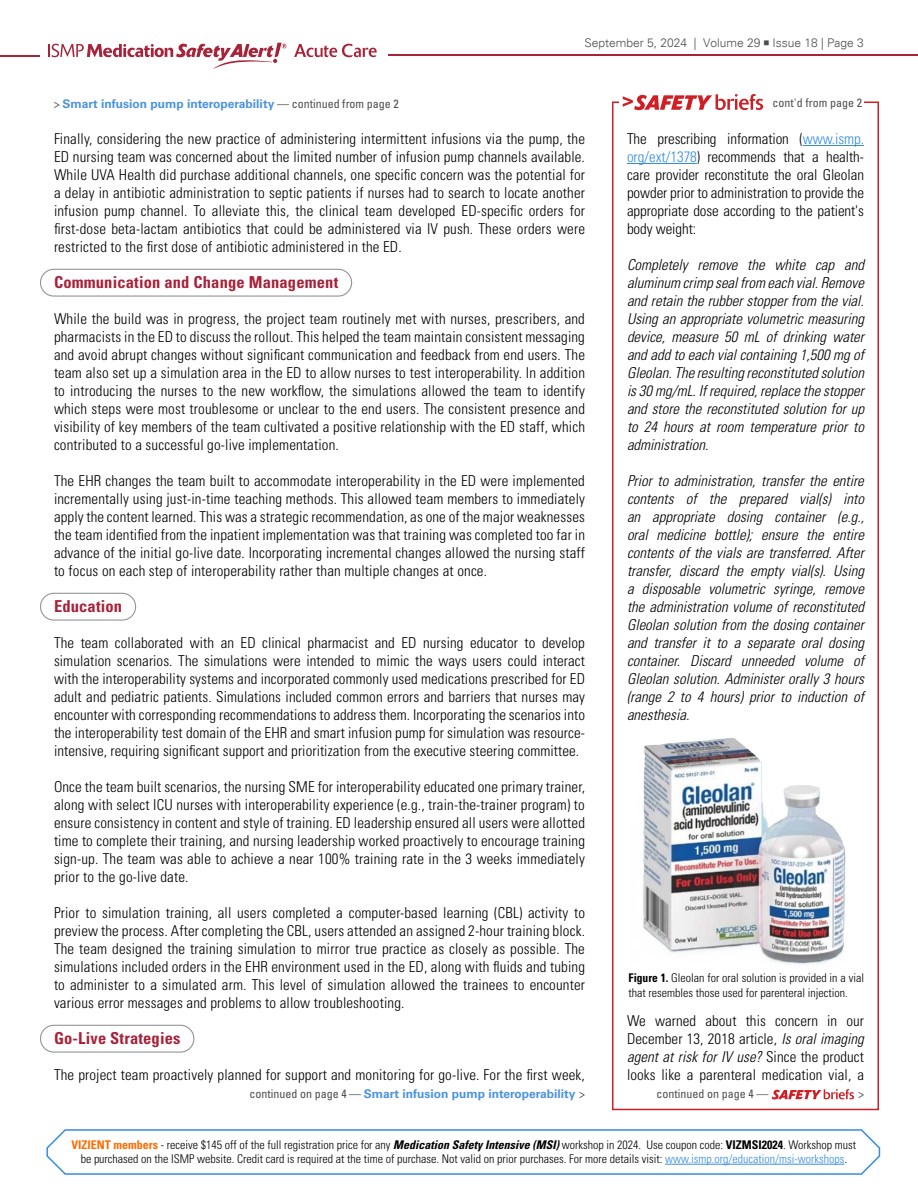
<style>
.page{position:relative;width:918px;height:1188px;background:#fff}
.page>*{position:absolute;margin:0;border:0;box-sizing:border-box;transform-origin:0 0}
.t1{font:700 condensed 16.5px "Univers LT Std";letter-spacing:.01em;color:#a7233a}
.t2{font:300 condensed 15px/18px "Univers LT Std";letter-spacing:.01em;color:#000;text-align:justify}
.t3{font:italic 300 condensed 15px/18px "Univers LT Std";color:#000;text-align:justify}
.t4{font:300 condensed 12px/15px "Univers LT Std";color:#000}
.t5{font:700 12px "Univers LT Std";color:#4b93df}
.t6{font:300 12px "Univers";color:#4d4d4f}
.t7{font:condensed 12px "Univers LT Std";color:#4d4d4f}
.s1{font-family:"Minion Pro";font-weight:400;font-size:16.5px}
.s2{font-weight:400;font-stretch:condensed;color:#4d4d4f}
.s3{color:#368ddd}
.s4{font-weight:700}
.s5{font-style:italic}
.s6{font-weight:700;color:#ff6b00}
.s7{font-weight:700;font-style:italic}
</style>
<div class="page">
<hr style="left:388px;top:55px;width:530px;height:1px;background:#a7233a">
<hr style="left:0;top:55px;width:40px;height:2px;background:#a7233a">
<svg style="left:294px;top:44px;width:83px;height:13px"></svg>
<svg style="left:49px;top:43px;width:238px;height:26px"></svg>
<div style="left:40px;top:269px;width:312px;height:28px;border:1px solid #939598;border-radius:13px"></div>
<div style="left:40px;top:593px;width:96px;height:28px;border:1px solid #939598;border-radius:13px"></div>
<div style="left:40px;top:1025px;width:154px;height:28px;border:1px solid #939598;border-radius:13px"></div>
<hr style="left:803px;top:145px;width:61px;height:1px;background:#368ddd">
<hr style="left:627px;top:163px;width:70px;height:1px;background:#368ddd">
<div style="left:612px;top:102px;width:267px;height:1008px;border:2px solid #cf1f25"></div>
<div style="left:620px;top:92px;width:151px;height:22px;background:#fff"></div>
<svg style="left:623px;top:94px;width:140px;height:16px"></svg>
<div style="left:766px;top:97px;width:98px;height:10px;background:#fff"></div>
<svg style="left:772px;top:1089px;width:82px;height:10px"></svg>
<img style="left:643px;top:738px;width:203px;height:226px">
<svg style="left:46px;top:1129px;width:835px;height:46px"></svg>
<hr style="left:665px;top:1164px;width:179px;height:1px;background:#368ddd">
<p class="t6" style="left:584px;top:35px;width:281px">September 5, 2024 | Volume 29 <span class="s1">■</span> Issue 18 | Page 3</p>
<p class="t5" style="left:54px;top:97px;width:346px"><span class="s2">&gt;</span> Smart infusion pump interoperability <span class="s2">— continued from page 2</span></p>
<p class="t2" style="left:54px;top:130px;width:533px">Finally, considering the new practice of administering intermittent infusions via the pump, the ED nursing team was concerned about the limited number of infusion pump channels available.<br>While UVA Health did purchase additional channels, one specific concern was the potential for a delay in antibiotic administration to septic patients if nurses had to search to locate another infusion pump channel. To alleviate this, the clinical team developed ED-specific orders for first-dose beta-lactam antibiotics that could be administered via IV push. These orders were restricted to the first dose of antibiotic administered in the ED.</p>
<p class="t1" style="left:54px;top:272px;width:286px">Communication and Change Management</p>
<p class="t2" style="left:54px;top:310px;width:533px">While the build was in progress, the project team routinely met with nurses, prescribers, and pharmacists in the ED to discuss the rollout. This helped the team maintain consistent messaging and avoid abrupt changes without significant communication and feedback from end users. The team also set up a simulation area in the ED to allow nurses to test interoperability. In addition to introducing the nurses to the new workflow, the simulations allowed the team to identify which steps were most troublesome or unclear to the end users. The consistent presence and visibility of key members of the team cultivated a positive relationship with the ED staff, which contributed to a successful go-live implementation.</p>
<p class="t2" style="left:54px;top:472px;width:533px">The EHR changes the team built to accommodate interoperability in the ED were implemented incrementally using just-in-time teaching methods. This allowed team members to immediately apply the content learned. This was a strategic recommendation, as one of the major weaknesses the team identified from the inpatient implementation was that training was completed too far in advance of the initial go-live date. Incorporating incremental changes allowed the nursing staff to focus on each step of interoperability rather than multiple changes at once.</p>
<p class="t1" style="left:54px;top:596px;width:70px">Education</p>
<p class="t2" style="left:54px;top:634px;width:533px">The team collaborated with an ED clinical pharmacist and ED nursing educator to develop simulation scenarios. The simulations were intended to mimic the ways users could interact with the interoperability systems and incorporated commonly used medications prescribed for ED adult and pediatric patients. Simulations included common errors and barriers that nurses may encounter with corresponding recommendations to address them. Incorporating the scenarios into the interoperability test domain of the EHR and smart infusion pump for simulation was resource&shy;intensive, requiring significant support and prioritization from the executive steering committee.</p>
<p class="t2" style="left:54px;top:778px;width:533px">Once the team built scenarios, the nursing SME for interoperability educated one primary trainer, along with select ICU nurses with interoperability experience (e.g., train-the-trainer program) to ensure consistency in content and style of training. ED leadership ensured all users were allotted time to complete their training, and nursing leadership worked proactively to encourage training sign-up. The team was able to achieve a near 100% training rate in the 3 weeks immediately prior to the go-live date.</p>
<p class="t2" style="left:54px;top:904px;width:533px">Prior to simulation training, all users completed a computer-based learning (CBL) activity to preview the process. After completing the CBL, users attended an assigned 2-hour training block.<br>The team designed the training simulation to mirror true practice as closely as possible. The simulations included orders in the EHR environment used in the ED, along with fluids and tubing to administer to a simulated arm. This level of simulation allowed the trainees to encounter various error messages and problems to allow troubleshooting.</p>
<p class="t1" style="left:54px;top:1028px;width:128px">Go-Live Strategies</p>
<p class="t2" style="left:54px;top:1066px;width:532px">The project team proactively planned for support and monitoring for go-live. For the first week,</p>
<p class="t7" style="left:772px;top:95px;width:91px">cont'd from page 2</p>
<p class="t2" style="left:627px;top:130px;width:239px">The prescribing information (<span class="s3">www.ismp. org/ext/1378</span>) recommends that a health&shy;care provider reconstitute the oral Gleolan powder prior to administration to provide the appropriate dose according to the patient's body weight:</p>
<p class="t3" style="left:627px;top:256px;width:239px">Completely remove the white cap and aluminum crimp seal from each vial. Remove and retain the rubber stopper from the vial.<br>Using an appropriate volumetric measuring device, measure 50 mL of drinking water and add to each vial containing 1,500 mg of Gleolan. The resulting reconstituted solution is 30 mg/mL. If required, replace the stopper and store the reconstituted solution for up to 24 hours at room temperature prior to administration.</p>
<p class="t3" style="left:627px;top:472px;width:239px">Prior to administration, transfer the entire contents of the prepared vial(s) into an appropriate dosing container (e.g., oral medicine bottle); ensure the entire contents of the vials are transferred. After transfer, discard the empty vial(s). Using a disposable volumetric syringe, remove the administration volume of reconstituted Gleolan solution from the dosing container and transfer it to a separate oral dosing container. Discard unneeded volume of Gleolan solution. Administer orally 3 hours (range 2 to 4 hours) prior to induction of anesthesia.</p>
<p class="t4" style="left:629px;top:970px;width:237px"><span class="s4">Figure 1.</span> Gleolan for oral solution is provided in a vial that resembles those used for parenteral injection.</p>
<p class="t2" style="left:627px;top:1012px;width:239px">We warned about this concern in our December 13, 2018 article, <span class="s5">Is oral imaging agent at risk for IV use?</span> Since the product looks like a parenteral medication vial, a</p>
<p class="t5" style="left:249px;top:1087px;width:337px"><span class="s2">continued on page 4 —</span> Smart infusion pump interoperability <span class="s2">&gt;</span></p>
<p class="t7" style="left:656px;top:1086px;width:113px">continued on page 4 —</p>
<p class="t7" style="left:858px;top:1086px;width:7px">&gt;</p>
<p class="t4" style="left:71px;top:1139px;width:786px;line-height:13.5px;text-align:center"><span class="s6">VIZIENT members</span> - receive $145 off of the full registration price for any <span class="s7">Medication Safety Intensive (MSI)</span> workshop in 2024. Use coupon code: <span class="s4">VIZMSI2024</span>. Workshop must be purchased on the ISMP website. Credit card is required at the time of purchase. Not valid on prior purchases. For more details visit: <span class="s3">www.ismp.org/education/msi-workshops</span>.</p>
</div>
